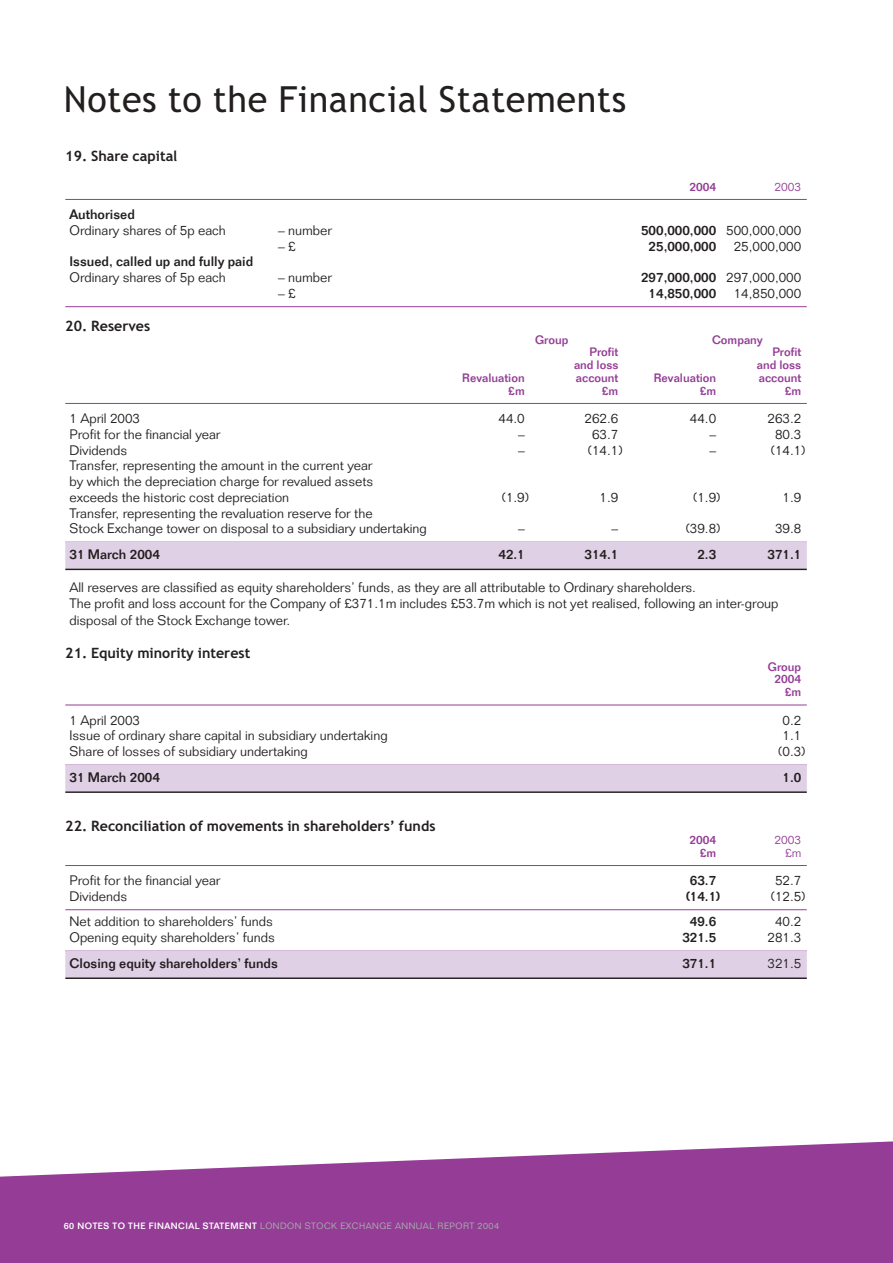
<style>
.page{position:relative;width:893px;height:1263px;background:#fff}
.page>*{position:absolute;margin:0;border:0;box-sizing:border-box;transform-origin:0 0}
.t1{font:36px "Trebuchet MS";letter-spacing:.015em;color:#231f1f}
.t2{font:700 14.25px "Trebuchet MS";color:#231f1f}
.t3{font:300 13.5px/15.8px "Folio";color:#231f1f}
.t4{font:500 13.5px "Folio";color:#231f1f}
.t5{font:500 12px/12.8px "Folio";color:#953d96;text-align:right}
.t6{font:300 12px "Folio";color:#953d96}
.t7{font:300 9px "Folio";letter-spacing:.055em;color:#a7b4ad}
.s1{font-weight:300}
.s2{font-weight:500;color:#fff}
</style>
<div class="page">
<svg style="left:0;top:1141px;width:892px;height:122px;background:#a459a5"></svg>
<hr style="left:65px;top:199px;width:741px;height:1px;background:#953d96">
<hr style="left:65px;top:306px;width:741px;height:1px;background:#953d96">
<hr style="left:65px;top:403px;width:741px;height:1px;background:#953d96">
<div style="left:65px;top:542px;width:741px;height:27px;background:#e0d0e6"></div>
<hr style="left:65px;top:569px;width:741px;height:1px;background:#231f1f">
<hr style="left:65px;top:705px;width:741px;height:1px;background:#953d96">
<div style="left:65px;top:764px;width:741px;height:27px;background:#e0d0e6"></div>
<hr style="left:65px;top:791px;width:741px;height:2px;background:#231f1f">
<hr style="left:65px;top:865px;width:741px;height:1px;background:#953d96">
<hr style="left:65px;top:909px;width:741px;height:1px;background:#953d96">
<div style="left:65px;top:950px;width:741px;height:27px;background:#e0d0e6"></div>
<hr style="left:65px;top:977px;width:741px;height:2px;background:#231f1f">
<h1 class="t1" style="left:64px;top:85px;width:564px">Notes to the Financial Statements</h1>
<p class="t2" style="left:65px;top:150px;width:114px">19. Share capital</p>
<p class="t5" style="left:689px;top:181px;width:28px">2004</p>
<p class="t6" style="left:774px;top:182px;width:28px">2003</p>
<p class="t4" style="left:70px;top:209px;width:67px">Authorised</p>
<p class="t3" style="left:70px;top:224px;width:158px">Ordinary shares of 5p each</p>
<p class="t3" style="left:278px;top:224px;width:55px">– number</p>
<p class="t4" style="left:641px;top:225px;width:162px">500,000,000 <span class="s1">500,000,000</span></p>
<p class="t3" style="left:278px;top:240px;width:19px">– £</p>
<p class="t4" style="left:648px;top:241px;width:69px">25,000,000</p>
<p class="t3" style="left:733px;top:240px;width:69px">25,000,000</p>
<p class="t4" style="left:70px;top:257px;width:185px">Issued, called up and fully paid</p>
<p class="t3" style="left:70px;top:271px;width:158px">Ordinary shares of 5p each</p>
<p class="t3" style="left:278px;top:271px;width:55px">– number</p>
<p class="t4" style="left:641px;top:272px;width:162px">297,000,000 <span class="s1">297,000,000</span></p>
<p class="t3" style="left:278px;top:287px;width:19px">– £</p>
<p class="t4" style="left:648px;top:288px;width:69px">14,850,000</p>
<p class="t3" style="left:733px;top:287px;width:69px">14,850,000</p>
<p class="t2" style="left:65px;top:320px;width:86px">20. Reserves</p>
<p class="t5" style="left:535px;top:334px;width:35px">Group</p>
<p class="t5" style="left:712px;top:334px;width:52px">Company</p>
<p class="t5" style="left:589px;top:347px;width:30px">Profit</p>
<p class="t5" style="left:772px;top:347px;width:30px">Profit</p>
<p class="t5" style="left:574px;top:360px;width:46px">and loss</p>
<p class="t5" style="left:757px;top:360px;width:46px">and loss</p>
<p class="t5" style="left:462px;top:372px;width:64px">Revaluation</p>
<p class="t5" style="left:576px;top:372px;width:44px">account</p>
<p class="t5" style="left:653px;top:372px;width:64px">Revaluation</p>
<p class="t5" style="left:758px;top:372px;width:44px">account</p>
<p class="t5" style="left:508px;top:385px;width:18px">£m</p>
<p class="t5" style="left:602px;top:385px;width:18px">£m</p>
<p class="t5" style="left:699px;top:385px;width:18px">£m</p>
<p class="t5" style="left:784px;top:385px;width:18px">£m</p>
<p class="t3" style="left:70px;top:412px;width:72px">1 April 2003</p>
<p class="t3" style="left:498px;top:412px;width:28px">44.0</p>
<p class="t3" style="left:584px;top:412px;width:35px">262.6</p>
<p class="t3" style="left:690px;top:412px;width:28px">44.0</p>
<p class="t3" style="left:767px;top:412px;width:35px">263.2</p>
<p class="t3" style="left:70px;top:428px;width:152px">Profit for the financial year</p>
<p class="t3" style="left:518px;top:428px;width:8px">–</p>
<p class="t3" style="left:592px;top:428px;width:28px">63.7</p>
<p class="t3" style="left:709px;top:428px;width:8px">–</p>
<p class="t3" style="left:775px;top:428px;width:28px">80.3</p>
<p class="t3" style="left:70px;top:444px;width:59px">Dividends</p>
<p class="t3" style="left:518px;top:444px;width:8px">–</p>
<p class="t3" style="left:588px;top:444px;width:36px">(14.1)</p>
<p class="t3" style="left:709px;top:444px;width:8px">–</p>
<p class="t3" style="left:770px;top:444px;width:36px">(14.1)</p>
<p class="t3" style="left:70px;top:459px;width:305px;text-align:justify">Transfer, representing the amount in the current year by which the depreciation charge for revalued assets exceeds the historic cost depreciation</p>
<p class="t3" style="left:501px;top:491px;width:29px">(1.9)</p>
<p class="t3" style="left:599px;top:491px;width:20px">1.9</p>
<p class="t3" style="left:693px;top:491px;width:29px">(1.9)</p>
<p class="t3" style="left:782px;top:491px;width:20px">1.9</p>
<p class="t3" style="left:70px;top:507px;width:359px">Transfer, representing the revaluation reserve for the<br>Stock Exchange tower on disposal to a subsidiary undertaking</p>
<p class="t3" style="left:518px;top:522px;width:8px">–</p>
<p class="t3" style="left:611px;top:522px;width:8px">–</p>
<p class="t3" style="left:685px;top:522px;width:36px">(39.8)</p>
<p class="t3" style="left:775px;top:522px;width:28px">39.8</p>
<p class="t4" style="left:70px;top:549px;width:92px">31 March 2004</p>
<p class="t4" style="left:498px;top:549px;width:28px">42.1</p>
<p class="t4" style="left:584px;top:549px;width:35px">314.1</p>
<p class="t4" style="left:697px;top:549px;width:20px">2.3</p>
<p class="t4" style="left:767px;top:549px;width:35px">371.1</p>
<p class="t3" style="left:70px;top:580px;width:710px;line-height:16.5px">All reserves are classified as equity shareholders’ funds, as they are all attributable to Ordinary shareholders.<br>The profit and loss account for the Company of £371.1m includes £53.7m which is not yet realised, following an inter-group disposal of the Stock Exchange tower.</p>
<p class="t2" style="left:65px;top:647px;width:186px">21. Equity minority interest</p>
<p class="t5" style="left:768px;top:661px;width:35px">Group<br>2004 £m</p>
<p class="t3" style="left:70px;top:714px;width:72px">1 April 2003</p>
<p class="t3" style="left:782px;top:714px;width:20px">0.2</p>
<p class="t3" style="left:70px;top:729px;width:319px">Issue of ordinary share capital in subsidiary undertaking</p>
<p class="t3" style="left:782px;top:729px;width:20px">1.1</p>
<p class="t3" style="left:70px;top:745px;width:240px">Share of losses of subsidiary undertaking</p>
<p class="t3" style="left:778px;top:745px;width:29px">(0.3)</p>
<p class="t4" style="left:70px;top:772px;width:92px">31 March 2004</p>
<p class="t4" style="left:782px;top:772px;width:20px">1.0</p>
<p class="t2" style="left:65px;top:820px;width:371px">22. Reconciliation of movements in shareholders’ funds</p>
<p class="t5" style="left:689px;top:835px;width:28px">2004</p>
<p class="t6" style="left:774px;top:835px;width:28px">2003</p>
<p class="t5" style="left:699px;top:847px;width:18px">£m</p>
<p class="t6" style="left:785px;top:848px;width:18px">£m</p>
<p class="t3" style="left:70px;top:874px;width:152px">Profit for the financial year</p>
<p class="t4" style="left:690px;top:876px;width:28px">63.7</p>
<p class="t3" style="left:775px;top:874px;width:28px">52.7</p>
<p class="t3" style="left:70px;top:890px;width:59px">Dividends</p>
<p class="t4" style="left:685px;top:891px;width:36px">(14.1)</p>
<p class="t3" style="left:770px;top:890px;width:36px">(12.5)</p>
<p class="t3" style="left:70px;top:915px;width:205px">Net addition to shareholders’ funds</p>
<p class="t4" style="left:690px;top:917px;width:28px">49.6</p>
<p class="t3" style="left:775px;top:915px;width:28px">40.2</p>
<p class="t3" style="left:70px;top:931px;width:207px">Opening equity shareholders’ funds</p>
<p class="t4" style="left:682px;top:933px;width:35px">321.5</p>
<p class="t3" style="left:767px;top:931px;width:35px">281.3</p>
<p class="t4" style="left:70px;top:958px;width:210px">Closing equity shareholders’ funds</p>
<p class="t4" style="left:682px;top:958px;width:35px">371.1</p>
<p class="t3" style="left:767px;top:957px;width:35px">321.5</p>
<p class="t7" style="left:64px;top:1222px;width:437px"><span class="s2">60 NOTES TO THE FINANCIAL STATEMENT</span> LONDON STOCK EXCHANGE ANNUAL REPORT 2004</p>
</div>
